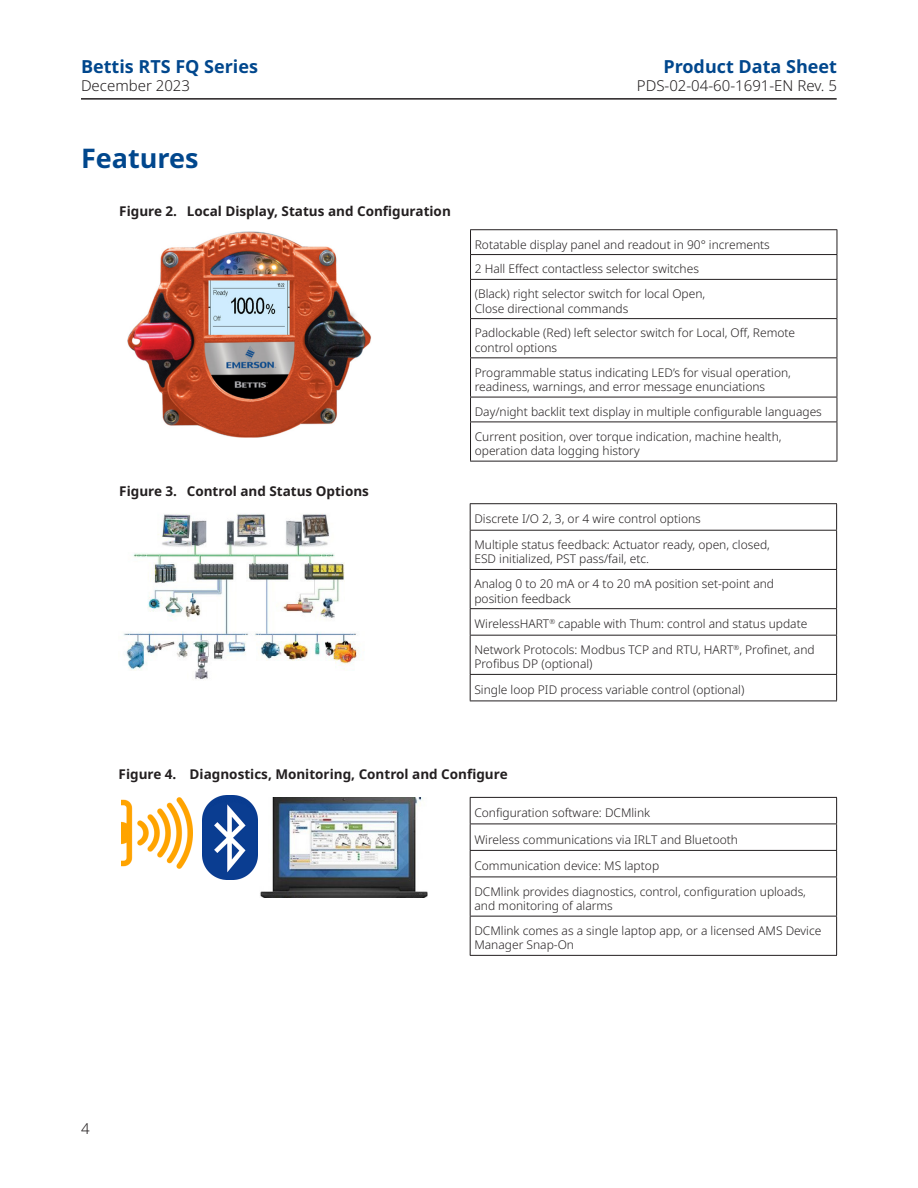
<style>
.page{position:relative;width:918px;height:1188px;background:#fff}
.page>*{position:absolute;margin:0;border:0;box-sizing:border-box;transform-origin:0 0}
._02_Section_title{font:700 27px "Noto Sans";color:#01478d}
.t1{font:700 18px "Noto Sans";color:#01478d}
.t2{font:300 15px "Noto Sans";color:#231f20}
._03_Figure_title{font:700 13.5px "Noto Sans";color:#231f20}
._05_Tabel_text{font:300 12px/14.4px "Noto Sans";color:#231f20}
</style>
<div class="page">
<img style="left:122px;top:797px;width:71px;height:71px">
<img style="left:203px;top:796px;width:55px;height:83px">
<img style="left:260px;top:797px;width:168px;height:100px">
<img style="left:123px;top:513px;width:235px;height:166px">
<img style="left:127px;top:232px;width:244px;height:205px">
<hr style="left:81px;top:98px;width:756px;height:2px;background:#231f20">
<hr style="left:470px;top:229px;width:367px;height:1px;background:#231f20">
<hr style="left:470px;top:254px;width:367px;height:1px;background:#231f20">
<svg style="left:470px;top:230px;width:1px;height:49px"></svg>
<svg style="left:837px;top:230px;width:1px;height:49px"></svg>
<hr style="left:470px;top:279px;width:367px;height:1px;background:#231f20">
<hr style="left:470px;top:280px;width:1px;height:38px;background:#231f20">
<hr style="left:837px;top:280px;width:1px;height:38px;background:#231f20">
<hr style="left:470px;top:318px;width:367px;height:1px;background:#231f20">
<hr style="left:470px;top:319px;width:1px;height:38px;background:#231f20">
<hr style="left:837px;top:319px;width:1px;height:38px;background:#231f20">
<hr style="left:470px;top:357px;width:367px;height:1px;background:#231f20">
<hr style="left:470px;top:358px;width:1px;height:39px;background:#231f20">
<hr style="left:837px;top:358px;width:1px;height:39px;background:#231f20">
<hr style="left:470px;top:397px;width:367px;height:1px;background:#231f20">
<svg style="left:470px;top:397px;width:1px;height:25px"></svg>
<svg style="left:837px;top:397px;width:1px;height:25px"></svg>
<hr style="left:470px;top:422px;width:367px;height:1px;background:#231f20">
<hr style="left:470px;top:422px;width:1px;height:39px;background:#231f20">
<hr style="left:837px;top:422px;width:1px;height:39px;background:#231f20">
<hr style="left:470px;top:461px;width:367px;height:1px;background:#231f20">
<hr style="left:470px;top:797px;width:367px;height:1px;background:#231f20">
<hr style="left:470px;top:824px;width:367px;height:1px;background:#231f20">
<hr style="left:470px;top:850px;width:367px;height:1px;background:#231f20">
<svg style="left:470px;top:798px;width:1px;height:79px"></svg>
<svg style="left:836px;top:798px;width:1px;height:79px"></svg>
<hr style="left:470px;top:877px;width:367px;height:1px;background:#231f20">
<hr style="left:470px;top:877px;width:1px;height:39px;background:#231f20">
<hr style="left:836px;top:877px;width:1px;height:39px;background:#231f20">
<hr style="left:470px;top:916px;width:367px;height:1px;background:#231f20">
<hr style="left:470px;top:917px;width:1px;height:38px;background:#231f20">
<hr style="left:836px;top:917px;width:1px;height:38px;background:#231f20">
<hr style="left:470px;top:955px;width:367px;height:1px;background:#231f20">
<hr style="left:470px;top:503px;width:367px;height:1px;background:#231f20">
<svg style="left:470px;top:504px;width:1px;height:26px"></svg>
<svg style="left:836px;top:504px;width:1px;height:26px"></svg>
<hr style="left:470px;top:530px;width:367px;height:1px;background:#231f20">
<hr style="left:470px;top:531px;width:1px;height:38px;background:#231f20">
<hr style="left:836px;top:531px;width:1px;height:38px;background:#231f20">
<hr style="left:470px;top:569px;width:367px;height:1px;background:#231f20">
<hr style="left:470px;top:570px;width:1px;height:38px;background:#231f20">
<hr style="left:836px;top:570px;width:1px;height:38px;background:#231f20">
<hr style="left:470px;top:608px;width:367px;height:1px;background:#231f20">
<svg style="left:470px;top:609px;width:1px;height:26px"></svg>
<svg style="left:836px;top:609px;width:1px;height:26px"></svg>
<hr style="left:470px;top:635px;width:367px;height:1px;background:#231f20">
<hr style="left:470px;top:636px;width:1px;height:38px;background:#231f20">
<hr style="left:836px;top:636px;width:1px;height:38px;background:#231f20">
<hr style="left:470px;top:674px;width:367px;height:1px;background:#231f20">
<svg style="left:470px;top:675px;width:1px;height:26px"></svg>
<svg style="left:836px;top:675px;width:1px;height:26px"></svg>
<hr style="left:470px;top:701px;width:367px;height:1px;background:#231f20">
<h2 class="t1" style="left:81px;top:57px;width:179px">Bettis RTS FQ Series</h2>
<h2 class="t1" style="left:663px;top:57px;width:175px">Product Data Sheet</h2>
<p class="t2" style="left:81px;top:77px;width:111px">December 2023</p>
<p class="t2" style="left:637px;top:77px;width:202px">PDS-02-04-60-1691-EN Rev. 5</p>
<p class="_02_Section_title" style="left:81px;top:143px;width:119px">Features</p>
<p class="_03_Figure_title" style="left:119px;top:204px;width:333px">Figure 2. Local Display, Status and Configuration</p>
<p class="_03_Figure_title" style="left:119px;top:484px;width:251px">Figure 3. Control and Status Options</p>
<p class="_05_Tabel_text" style="left:475px;top:237px;width:297px">Rotatable display panel and readout in 90° increments</p>
<p class="_05_Tabel_text" style="left:475px;top:262px;width:226px">2 Hall Effect contactless selector switches</p>
<p class="_05_Tabel_text" style="left:475px;top:287px;width:232px">(Black) right selector switch for local Open,<br>Close directional commands</p>
<p class="_05_Tabel_text" style="left:475px;top:326px;width:322px">Padlockable (Red) left selector switch for Local, Off, Remote</p>
<p class="_05_Tabel_text" style="left:475px;top:341px;width:84px">control options</p>
<p class="_05_Tabel_text" style="left:475px;top:365px;width:318px">Programmable status indicating LED’s for visual operation,</p>
<p class="_05_Tabel_text" style="left:475px;top:380px;width:292px">readiness, warnings, and error message enunciations</p>
<p class="_05_Tabel_text" style="left:475px;top:405px;width:349px">Day/night backlit text display in multiple configurable languages</p>
<p class="_05_Tabel_text" style="left:475px;top:429px;width:308px">Current position, over torque indication, machine health,</p>
<p class="_05_Tabel_text" style="left:475px;top:444px;width:166px">operation data logging history</p>
<p class="_05_Tabel_text" style="left:474px;top:512px;width:228px">Discrete I/O 2, 3, or 4 wire control options</p>
<p class="_05_Tabel_text" style="left:474px;top:538px;width:297px">Multiple status feedback: Actuator ready, open, closed,</p>
<p class="_05_Tabel_text" style="left:474px;top:552px;width:176px">ESD initialized, PST pass/fail, etc.</p>
<p class="_05_Tabel_text" style="left:474px;top:577px;width:301px">Analog 0 to 20 mA or 4 to 20 mA position set-point and</p>
<p class="_05_Tabel_text" style="left:474px;top:591px;width:98px">position feedback</p>
<p class="_05_Tabel_text" style="left:474px;top:617px;width:334px">WirelessHART<sup>®</sup> capable with Thum: control and status update</p>
<p class="_05_Tabel_text" style="left:474px;top:643px;width:342px">Network Protocols: Modbus TCP and RTU, HART<sup>®</sup>, Profinet, and<br>Profibus DP (optional)</p>
<p class="_05_Tabel_text" style="left:474px;top:683px;width:271px">Single loop PID process variable control (optional)</p>
<p class="_03_Figure_title" style="left:119px;top:766px;width:391px">Figure 4. Diagnostics, Monitoring, Control and Configure</p>
<p class="t2" style="left:81px;top:1120px;width:10px">4</p>
<p class="_05_Tabel_text" style="left:474px;top:806px;width:177px">Configuration software: DCMlink</p>
<p class="_05_Tabel_text" style="left:474px;top:832px;width:265px">Wireless communications via IRLT and Bluetooth</p>
<p class="_05_Tabel_text" style="left:474px;top:859px;width:186px">Communication device: MS laptop</p>
<p class="_05_Tabel_text" style="left:474px;top:884px;width:333px">DCMlink provides diagnostics, control, configuration uploads, and monitoring of alarms</p>
<p class="_05_Tabel_text" style="left:474px;top:924px;width:348px">DCMlink comes as a single laptop app, or a licensed AMS Device<br>Manager Snap-On</p>
</div>
